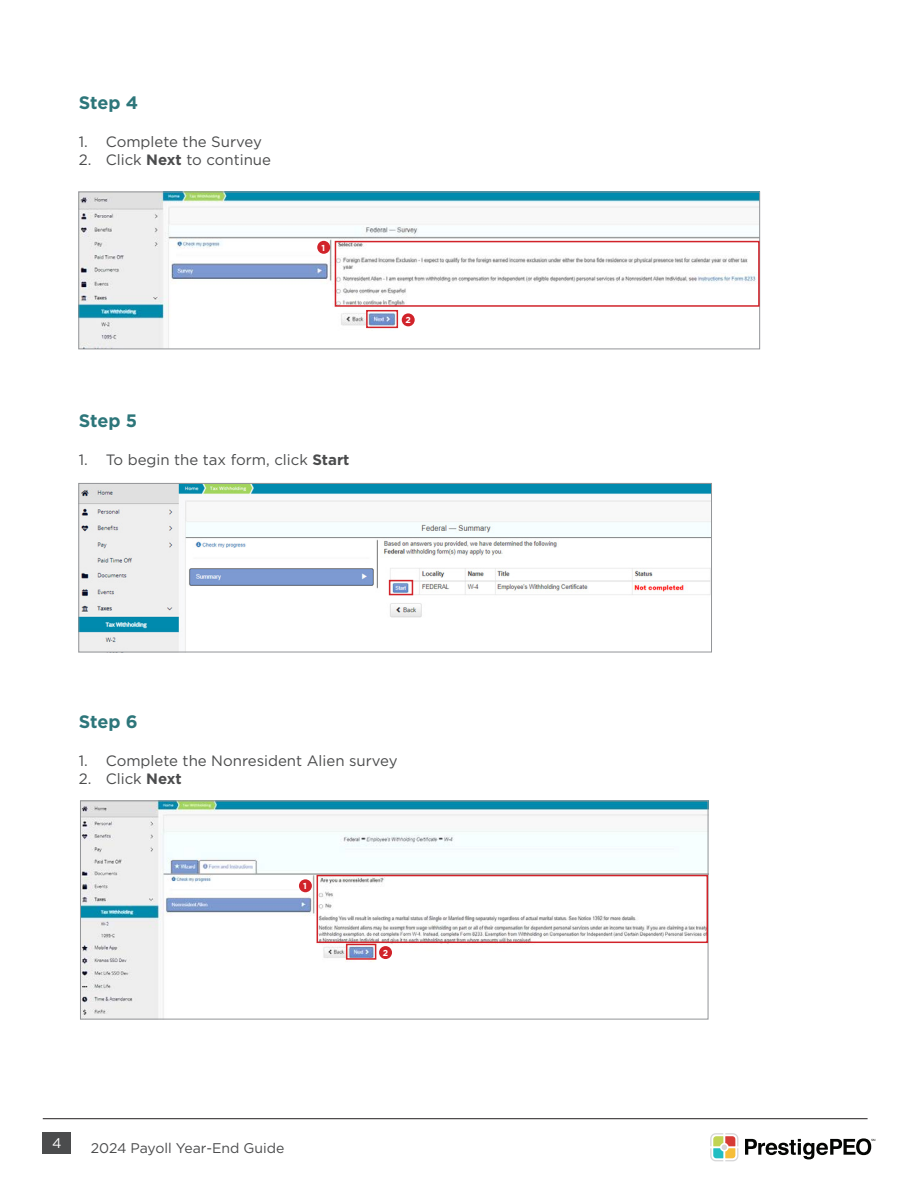
<style>
.page{position:relative;width:918px;height:1188px;background:#fff}
.page>*{position:absolute;margin:0;border:0;box-sizing:border-box;transform-origin:0 0}
.t1{font:700 18px "Gotham";letter-spacing:-.005em;color:#2d767a}
.t2{font:15px "Gotham";color:#4b4c4d}
.t3{font:13.95px "Gotham";color:#4b4c4d}
.t4{font:13.95px "Gotham";color:#fff}
.t5{font:700 8.7px "Gotham";color:#fff}
.s1{font-weight:700}
</style>
<div class="page">
<svg style="left:710px;top:1133px;width:28px;height:28px"></svg>
<svg style="left:745px;top:1138px;width:130px;height:21px"></svg>
<hr style="left:43px;top:1118px;width:825px;height:1px;background:#231f20">
<div style="left:43px;top:1132px;width:28px;height:21px;background:#4b4c4d"></div>
<img style="left:81px;top:194px;width:677px;height:153px">
<div style="left:79px;top:192px;width:681px;height:157px;border:1px solid #939598"></div>
<img style="left:81px;top:485px;width:629px;height:165px">
<div style="left:79px;top:483px;width:633px;height:169px;border:1px solid #939598"></div>
<img style="left:82px;top:803px;width:624px;height:214px">
<div style="left:80px;top:801px;width:628px;height:218px;border:1px solid #939598"></div>
<div style="left:335px;top:241px;width:425px;height:66px;border:2px solid #d1232a"></div>
<div style="left:389px;top:580px;width:24px;height:15px;border:2px solid #d1232a"></div>
<div style="left:366px;top:310px;width:32px;height:18px;border:2px solid #d1232a"></div>
<div style="left:317px;top:241px;width:13px;height:13px;background:#d1232a;border-radius:50%"></div>
<div style="left:402px;top:313px;width:13px;height:13px;background:#d1232a;border-radius:50%"></div>
<div style="left:317px;top:875px;width:391px;height:68px;border:2px solid #d1232a"></div>
<div style="left:346px;top:944px;width:30px;height:16px;border:2px solid #d1232a"></div>
<div style="left:299px;top:879px;width:13px;height:13px;background:#d1232a;border-radius:50%"></div>
<div style="left:379px;top:946px;width:13px;height:13px;background:#d1232a;border-radius:50%"></div>
<p class="t1" style="left:79px;top:91px;width:61px">Step 4</p>
<p class="t2" style="left:79px;top:132px;width:185px">1. Complete the Survey</p>
<p class="t2" style="left:79px;top:150px;width:194px">2. Click <span class="s1">Next</span> to continue</p>
<p class="t5" style="left:322px;top:242px;width:5px">1</p>
<p class="t1" style="left:79px;top:408px;width:60px">Step 5</p>
<p class="t2" style="left:79px;top:450px;width:272px">1. To begin the tax form, click <span class="s1">Start</span></p>
<p class="t5" style="left:406px;top:314px;width:7px">2</p>
<p class="t1" style="left:79px;top:709px;width:61px">Step 6</p>
<p class="t2" style="left:79px;top:751px;width:320px">1. Complete the Nonresident Alien survey</p>
<p class="t2" style="left:79px;top:769px;width:105px">2. Click <span class="s1">Next</span></p>
<p class="t5" style="left:303px;top:880px;width:5px">1</p>
<p class="t5" style="left:383px;top:947px;width:7px">2</p>
<p class="t4" style="left:52px;top:1134px;width:11px">4</p>
<p class="t3" style="left:91px;top:1140px;width:195px">2024 Payoll Year-End Guide</p>
</div>
